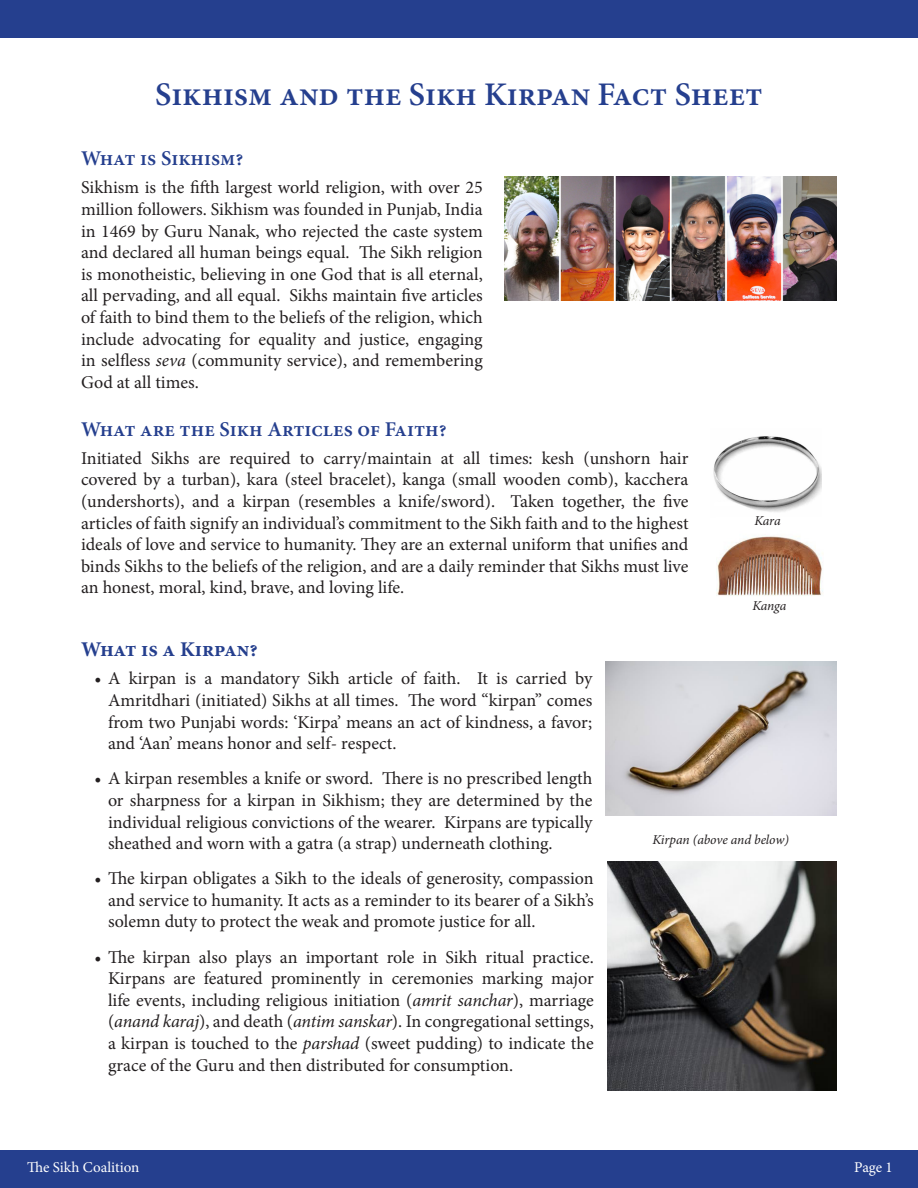
<style>
.page{position:relative;width:918px;height:1188px;background:#fff}
.page>*{position:absolute;margin:0;border:0;box-sizing:border-box;transform-origin:0 0}
.t1{font:600 33px "Minion Pro";color:#253f8e}
.t2{font:600 21px "Minion Pro";color:#253f8e}
.t3{font:700 21px "Minion Pro";letter-spacing:-.015em;color:#253f8e}
.t4{font:18px/21.6px "Minion Pro";letter-spacing:-.005em;color:#231f20;text-align:justify}
.t5{font:15px "Minion Pro";color:#fff}
.t6{font:italic 13.5px "Minion Pro";letter-spacing:-.015em;color:#231f20}
.s1{font-style:italic}
</style>
<div class="page">
<div style="left:0;top:0;width:918px;height:38px;background:#253f8e"></div>
<div style="left:0;top:1150px;width:918px;height:38px;background:#253f8e"></div>
<img style="left:504px;top:176px;width:333px;height:125px">
<img style="left:713px;top:436px;width:109px;height:76px">
<img style="left:716px;top:536px;width:107px;height:60px">
<img style="left:606px;top:662px;width:231px;height:153px">
<img style="left:607px;top:861px;width:230px;height:229px">
<p class="t1" style="left:155px;top:72px;width:609px">Sikhism and the Sikh Kirpan Fact Sheet</p>
<p class="t2" style="left:81px;top:144px;width:164px">What is Sikhism?</p>
<p class="t4" style="left:81px;top:177px;width:403px">Sikhism is the fifth largest world religion, with over 25 million followers. Sikhism was founded in Punjab, India in 1469 by Guru Nanak, who rejected the caste system and declared all human beings equal. The Sikh religion is monotheistic, believing in one God that is all eternal, all pervading, and all equal. Sikhs maintain five articles of faith to bind them to the beliefs of the religion, which include advocating for equality and justice, engaging in selfless <span class="s1">seva</span> (community service), and remembering God at all times.</p>
<p class="t2" style="left:81px;top:414px;width:367px">What are the Sikh Articles of Faith?</p>
<p class="t4" style="left:81px;top:447px;width:609px">Initiated Sikhs are required to carry/maintain at all times: kesh (unshorn hair covered by a turban), kara (steel bracelet), kanga (small wooden comb), kacchera (undershorts), and a kirpan (resembles a knife/sword). Taken together, the five articles of faith signify an individual’s commitment to the Sikh faith and to the highest ideals of love and service to humanity. They are an external uniform that unifies and binds Sikhs to the beliefs of the religion, and are a daily reminder that Sikhs must live an honest, moral, kind, brave, and loving life.</p>
<p class="t6" style="left:754px;top:511px;width:28px">Kara</p>
<p class="t6" style="left:752px;top:597px;width:36px">Kanga</p>
<p class="t3" style="left:81px;top:635px;width:178px">What is a Kirpan?</p>
<p class="t4" style="left:108px;top:668px;width:486px;text-indent:-14px">• A kirpan is a mandatory Sikh article of faith. It is carried by Amritdhari (initiated) Sikhs at all times. The word “kirpan” comes from two Punjabi words: ‘Kirpa’ means an act of kindness, a favor; and ‘Aan’ means honor and self- respect.</p>
<p class="t4" style="left:108px;top:768px;width:486px;text-indent:-14px">• A kirpan resembles a knife or sword. There is no prescribed length or sharpness for a kirpan in Sikhism; they are determined by the individual religious convictions of the wearer. Kirpans are typically sheathed and worn with a gatra (a strap) underneath clothing.</p>
<p class="t4" style="left:108px;top:868px;width:487px;text-indent:-14px">• The kirpan obligates a Sikh to the ideals of generosity, compassion and service to humanity. It acts as a reminder to its bearer of a Sikh’s solemn duty to protect the weak and promote justice for all.</p>
<p class="t4" style="left:108px;top:946px;width:487px;text-indent:-14px">• The kirpan also plays an important role in Sikh ritual practice.<br>Kirpans are featured prominently in ceremonies marking major life events, including religious initiation (<span class="s1">amrit sanchar</span>), marriage (<span class="s1">anand karaj</span>), and death (<span class="s1">antim sanskar</span>). In congregational settings, a kirpan is touched to the <span class="s1">parshad</span> (sweet pudding) to indicate the grace of the Guru and then distributed for consumption.</p>
<p class="t5" style="left:27px;top:1157px;width:114px">The Sikh Coalition</p>
<p class="t6" style="left:653px;top:831px;width:138px">Kirpan (above and below)</p>
<p class="t5" style="left:854px;top:1157px;width:40px">Page 1</p>
</div>
